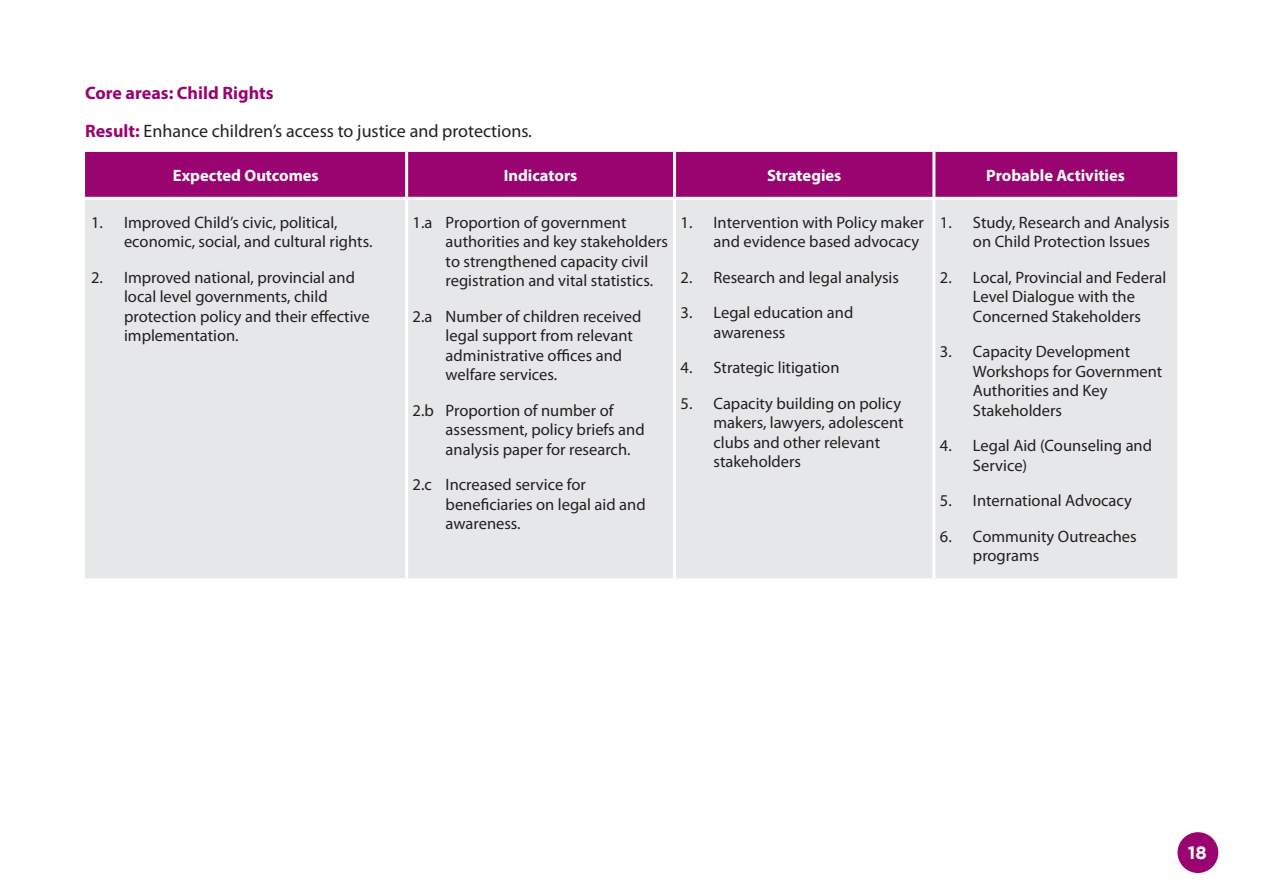
<style>
.page{position:relative;width:1263px;height:893px;background:#fff}
.page>*{position:absolute;margin:0;border:0;box-sizing:border-box;transform-origin:0 0}
.List_Paragraph{font:18px "Myriad Pro";color:#231f20}
.List_Paragraph-2{font:700 18px "Myriad Pro";color:#990471}
.t1{font:700 18px "Gotham";color:#fff}
.t2{font:16.5px/19.5px "Myriad Pro";color:#231f20}
.List_Paragraph-3{font:700 16.5px "Myriad Pro";color:#fff}
.s1{font-weight:700;color:#990471}
</style>
<div class="page">
<div style="left:85px;top:152px;width:1092px;height:45px;background:#990471"></div>
<div style="left:85px;top:200px;width:1092px;height:378px;background:#e6e7e9"></div>
<hr style="left:405px;top:152px;width:3px;height:45px;background:#fff">
<hr style="left:673px;top:152px;width:3px;height:45px;background:#fff">
<hr style="left:932px;top:152px;width:3px;height:45px;background:#fff">
<hr style="left:405px;top:200px;width:3px;height:378px;background:#fff">
<hr style="left:673px;top:200px;width:3px;height:378px;background:#fff">
<hr style="left:932px;top:200px;width:3px;height:378px;background:#fff">
<div style="left:1177px;top:832px;width:41px;height:41px;background:#990471;border-radius:50%"></div>
<p class="List_Paragraph-2" style="left:85px;top:81px;width:190px">Core areas: Child Rights</p>
<p class="List_Paragraph" style="left:85px;top:120px;width:448px"><span class="s1">Result:</span> Enhance children’s access to justice and protections.</p>
<p class="List_Paragraph-3" style="left:173px;top:165px;width:147px">Expected Outcomes</p>
<p class="List_Paragraph-3" style="left:504px;top:165px;width:75px">Indicators</p>
<p class="List_Paragraph-3" style="left:767px;top:165px;width:76px">Strategies</p>
<p class="List_Paragraph-3" style="left:986px;top:165px;width:140px">Probable Activities</p>
<p class="t2" style="left:124px;top:212px;width:250px;text-indent:-33px">1. Improved Child’s civic, political, economic, social, and cultural rights.</p>
<p class="t2" style="left:124px;top:267px;width:247px;text-indent:-33px">2. Improved national, provincial and local level governments, child protection policy and their effective implementation.</p>
<p class="t2" style="left:446px;top:212px;width:224px;text-indent:-33px">1.a Proportion of government authorities and key stakeholders to strengthened capacity civil registration and vital statistics.</p>
<p class="t2" style="left:446px;top:306px;width:197px;text-indent:-33px">2.a Number of children received legal support from relevant administrative offices and welfare services.</p>
<p class="t2" style="left:446px;top:400px;width:201px;text-indent:-33px">2.b Proportion of number of assessment, policy briefs and analysis paper for research.</p>
<p class="t2" style="left:446px;top:475px;width:202px;text-indent:-33px">2.c Increased service for beneficiaries on legal aid and awareness.</p>
<p class="t2" style="left:680px;top:212px;width:245px;text-align:right">1. Intervention with Policy maker and evidence based advocacy</p>
<p class="t2" style="left:680px;top:267px;width:220px">2. Research and legal analysis</p>
<p class="t2" style="left:713px;top:303px;width:141px;text-indent:-33px">3. Legal education and awareness</p>
<p class="t2" style="left:680px;top:358px;width:160px">4. Strategic litigation</p>
<p class="t2" style="left:713px;top:393px;width:192px;text-indent:-33px">5. Capacity building on policy makers, lawyers, adolescent clubs and other relevant stakeholders</p>
<p class="t2" style="left:973px;top:212px;width:198px;text-indent:-33px">1. Study, Research and Analysis on Child Protection Issues</p>
<p class="t2" style="left:940px;top:267px;width:228px;text-align:center">2. Local, Provincial and Federal<br>Level Dialogue with the<br>Concerned Stakeholders</p>
<p class="t2" style="left:973px;top:342px;width:191px;text-indent:-33px">3. Capacity Development<br>Workshops for Government<br>Authorities and Key<br>Stakeholders</p>
<p class="t2" style="left:973px;top:436px;width:181px;text-indent:-33px">4. Legal Aid (Counseling and<br>Service)</p>
<p class="t2" style="left:940px;top:491px;width:194px">5. International Advocacy</p>
<p class="t2" style="left:973px;top:526px;width:165px;text-indent:-33px">6. Community Outreaches programs</p>
<p class="t1" style="left:1188px;top:843px;width:20px">18</p>
</div>
